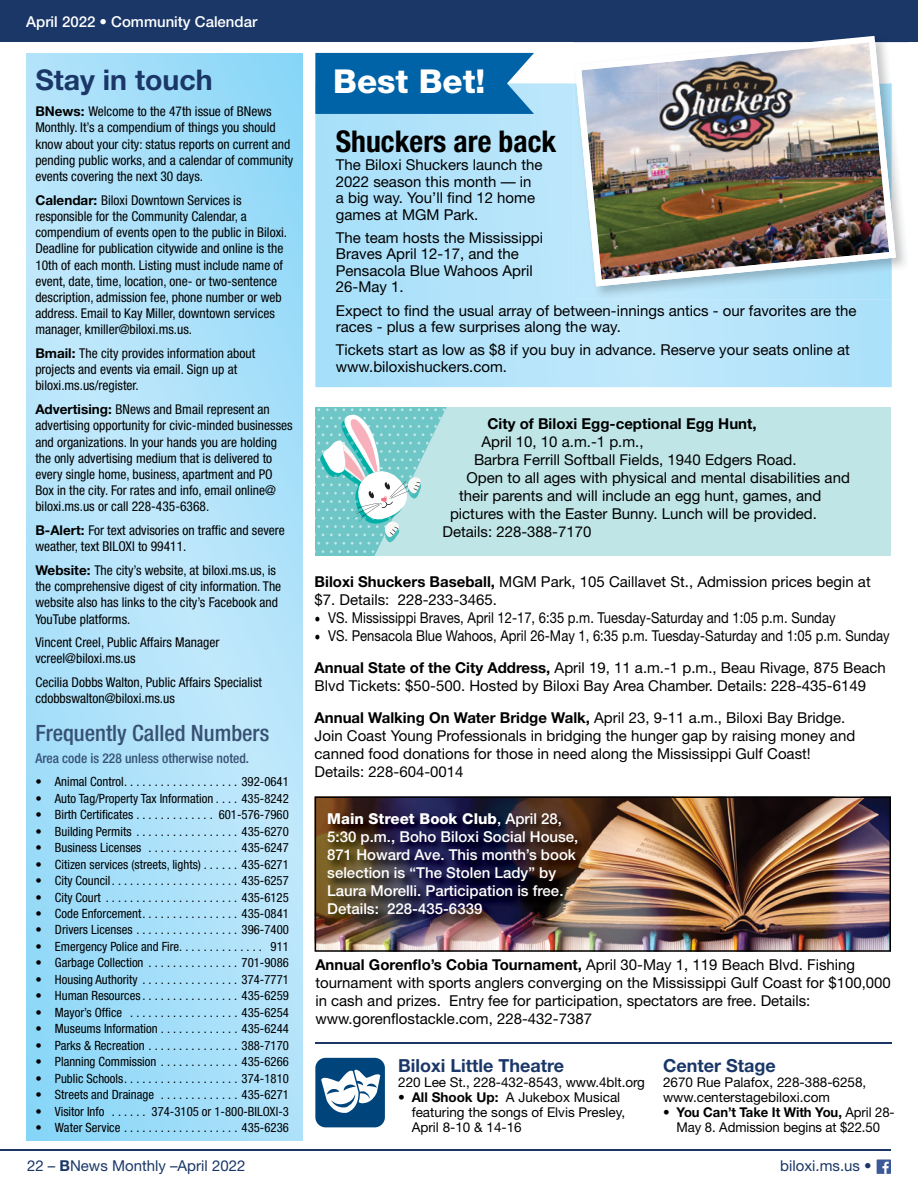
<style>
.page{position:relative;width:918px;height:1188px;background:#fff}
.page>*{position:absolute;margin:0;border:0;box-sizing:border-box;transform-origin:0 0}
.t1{font:800 33px "Helvetica Neue";color:#fff}
.t2{font:700 condensed 30px "Helvetica Neue";color:#000}
.t3{font:700 28.5px "Helvetica Neue";color:#1a3768}
.t4{font:500 condensed 22.5px "Helvetica Neue";color:#375173}
.t5{font:700 18px "Helvetica Neue";color:#1a3768}
.t6{font:15px/16.5px "Helvetica Neue";color:#000}
.t7{font:500 15px/18px "Helvetica Neue";color:#fff}
.t8{font:15px "Helvetica Neue";color:#000;scale:.87 1}
.t9{font:15px "Helvetica Neue";color:#1a3768}
.t10{font:700 15px "Helvetica Neue";color:#000}
.t11{font:condensed 13.5px/16.2px "Helvetica Neue";color:#000}
.t12{font:13.5px/15px "Helvetica Neue";color:#000}
.t13{font:500 condensed 13.5px "Helvetica Neue";color:#375173}
.t14{font:condensed 12.75px "Helvetica Neue";color:#000}
.s1{font-weight:700;font-stretch:normal}
.s2{font-weight:700}
.s3{font-family:"Minion Pro";font-size:18px}
.s4{font-weight:800}
</style>
<div class="page">
<div style="left:877px;top:1159px;width:14px;height:15px;background:#3d5a98"></div>
<svg style="left:882px;top:1162px;width:7px;height:12px"></svg>
<svg style="left:315px;top:83px;width:577px;height:304px;background:#b3e3fa"></svg>
<svg style="left:315px;top:53px;width:219px;height:61px;background:#0d6bac"></svg>
<div style="left:0;top:0;width:918px;height:42px;background:#1a3768"></div>
<svg style="left:27px;top:53px;width:275px;height:1087px;background:#ace1f9"></svg>
<hr style="left:315px;top:1042px;width:577px;height:2px;background:#1a3768">
<img style="left:315px;top:796px;width:576px;height:156px">
<img style="left:325px;top:811px;width:265px;height:115px">
<div style="left:315px;top:1058px;width:70px;height:69px;background:#00447c;border-radius:10px"></div>
<svg style="left:321px;top:1069px;width:59px;height:44px"></svg>
<img style="left:573px;top:35px;width:336px;height:233px">
<img style="left:573px;top:83px;width:319px;height:216px">
<img style="left:575px;top:36px;width:321px;height:250px">
<img style="left:658px;top:60px;width:136px;height:93px">
<img style="left:658px;top:60px;width:30px;height:3px">
<div style="left:315px;top:407px;width:576px;height:149px;background:#bfe5e7"></div>
<svg style="left:315px;top:407px;width:132px;height:149px"></svg>
<hr style="left:0;top:1149px;width:891px;height:2px;background:#1a3768">
<p class="t7" style="left:26px;top:12px;width:233px">April 2022 • Community Calendar</p>
<h3 class="t3" style="left:35px;top:62px;width:179px">Stay in touch</h3>
<p class="t11" style="left:35px;top:103px;width:260px"><span class="s1">BNews:</span> Welcome to the 47th issue of BNews Monthly. It’s a compendium of things you should know about your city: status reports on current and pending public works, and a calendar of community events covering the next 30 days.</p>
<p class="t11" style="left:35px;top:192px;width:253px"><span class="s1">Calendar:</span> Biloxi Downtown Services is responsible for the Community Calendar, a compendium of events open to the public in Biloxi.<br>Deadline for publication citywide and online is the 10th of each month. Listing must include name of event, date, time, location, one- or two-sentence description, admission fee, phone number or web address. Email to Kay Miller, downtown services manager, kmiller@biloxi.ms.us.</p>
<p class="t11" style="left:35px;top:345px;width:221px"><span class="s1">Bmail:</span> The city provides information about projects and events via email. Sign up at biloxi.ms.us/register.</p>
<p class="t11" style="left:35px;top:401px;width:259px"><span class="s1">Advertising:</span> BNews and Bmail represent an advertising opportunity for civic-minded businesses and organizations. In your hands you are holding the only advertising medium that is delivered to every single home, business, apartment and PO Box in the city. For rates and info, email online@ biloxi.ms.us or call 228-435-6368.</p>
<p class="t11" style="left:35px;top:522px;width:251px"><span class="s1">B-Alert:</span> For text advisories on traffic and severe weather, text BILOXI to 99411.</p>
<p class="t11" style="left:35px;top:562px;width:247px"><span class="s1">Website:</span> The city’s website, at biloxi.ms.us, is the comprehensive digest of city information. The website also has links to the city’s Facebook and YouTube platforms.</p>
<p class="t11" style="left:35px;top:634px;width:186px">Vincent Creel, Public Affairs Manager vcreel@biloxi.ms.us</p>
<p class="t11" style="left:35px;top:674px;width:228px">Cecilia Dobbs Walton, Public Affairs Specialist cdobbswalton@biloxi.ms.us</p>
<h3 class="t4" style="left:35px;top:720px;width:235px">Frequently Called Numbers</h3>
<p class="t13" style="left:35px;top:751px;width:215px">Area code is 228 unless otherwise noted.</p>
<p class="t14" style="left:35px;top:774px;width:255px">• Animal Control. . . . . . . . . . . . . . . . . . . 392-0641</p>
<p class="t14" style="left:35px;top:791px;width:255px">• Auto Tag/Property Tax Information . . . . 435-8242</p>
<p class="t14" style="left:35px;top:807px;width:255px">• Birth Certificates . . . . . . . . . . . . . 601-576-7960</p>
<p class="t14" style="left:35px;top:824px;width:255px">• Building Permits . . . . . . . . . . . . . . . . . 435-6270</p>
<p class="t14" style="left:35px;top:840px;width:255px">• Business Licenses . . . . . . . . . . . . . . . 435-6247</p>
<p class="t14" style="left:35px;top:857px;width:255px">• Citizen services (streets, lights) . . . . . . 435-6271</p>
<p class="t14" style="left:35px;top:873px;width:255px">• City Council. . . . . . . . . . . . . . . . . . . . . 435-6257</p>
<p class="t14" style="left:35px;top:890px;width:255px">• City Court . . . . . . . . . . . . . . . . . . . . . . 435-6125</p>
<p class="t14" style="left:35px;top:906px;width:255px">• Code Enforcement. . . . . . . . . . . . . . . . 435-0841</p>
<p class="t14" style="left:35px;top:923px;width:255px">• Drivers Licenses . . . . . . . . . . . . . . . . . 396-7400</p>
<p class="t14" style="left:35px;top:939px;width:255px">• Emergency Police and Fire. . . . . . . . . . . . . . 911</p>
<p class="t14" style="left:35px;top:956px;width:255px">• Garbage Collection . . . . . . . . . . . . . . . 701-9086</p>
<p class="t14" style="left:35px;top:972px;width:255px">• Housing Authority . . . . . . . . . . . . . . . . 374-7771</p>
<p class="t14" style="left:35px;top:989px;width:255px">• Human Resources . . . . . . . . . . . . . . . . 435-6259</p>
<p class="t14" style="left:35px;top:1005px;width:255px">• Mayor’s Office . . . . . . . . . . . . . . . . . . 435-6254</p>
<p class="t14" style="left:35px;top:1022px;width:255px">• Museums Information . . . . . . . . . . . . . 435-6244</p>
<p class="t14" style="left:35px;top:1038px;width:255px">• Parks &amp; Recreation . . . . . . . . . . . . . . . 388-7170</p>
<p class="t14" style="left:35px;top:1055px;width:255px">• Planning Commission . . . . . . . . . . . . . 435-6266</p>
<p class="t14" style="left:35px;top:1071px;width:255px">• Public Schools. . . . . . . . . . . . . . . . . . . 374-1810</p>
<p class="t14" style="left:35px;top:1088px;width:255px">• Streets and Drainage . . . . . . . . . . . . . 435-6271</p>
<p class="t14" style="left:35px;top:1104px;width:255px">• Visitor Info . . . . . . 374-3105 or 1-800-BILOXI-3</p>
<p class="t14" style="left:35px;top:1121px;width:255px">• Water Service . . . . . . . . . . . . . . . . . . . 435-6236</p>
<p class="t9" style="left:27px;top:1157px;width:220px">22 – <span class="s2">B</span>News Monthly –April 2022</p>
<h1 class="t1" style="left:333px;top:62px;width:154px">Best Bet!</h1>
<h2 class="t2" style="left:336px;top:123px;width:222px">Shuckers are back</h2>
<p class="t6" style="left:336px;top:156px;width:208px">The Biloxi Shuckers launch the<br>2022 season this month — in a big way. You’ll find 12 home games at MGM Park.</p>
<p class="t6" style="left:336px;top:229px;width:209px">The team hosts the Mississippi<br>Braves April 12-17, and the<br>Pensacola Blue Wahoos April<br>26-May 1.</p>
<p class="t6" style="left:336px;top:302px;width:522px">Expect to find the usual array of between-innings antics - our favorites are the races - plus a few surprises along the way.</p>
<p class="t6" style="left:336px;top:342px;width:515px">Tickets start as low as $8 if you buy in advance. Reserve your seats online at www.biloxishuckers.com.</p>
<p class="t10" style="left:488px;top:415px;width:271px">City of Biloxi Egg-ceptional Egg Hunt,</p>
<p class="t6" style="left:482px;top:433px;width:164px">April 10, 10 a.m.-1 p.m.,</p>
<p class="t6" style="left:474px;top:451px;width:324px">Barbra Ferrill Softball Fields, 1940 Edgers Road.</p>
<p class="t6" style="left:466px;top:469px;width:385px">Open to all ages with physical and mental disabilities and</p>
<p class="t6" style="left:459px;top:487px;width:364px">their parents and will include an egg hunt, games, and</p>
<p class="t6" style="left:450px;top:505px;width:369px">pictures with the Easter Bunny. Lunch will be provided.</p>
<p class="t6" style="left:442px;top:523px;width:150px">Details: 228-388-7170</p>
<p class="t6" style="left:315px;top:573px;width:558px;line-height:18px"><span class="s2">Biloxi Shuckers Baseball,</span> MGM Park, 105 Caillavet St., Admission prices begin at $7. Details: 228-233-3465.</p>
<p class="t8" style="left:315px;top:609px;width:600px"><span class="s3">•</span> VS. Mississippi Braves, April 12-17, 6:35 p.m. Tuesday-Saturday and 1:05 p.m. Sunday</p>
<p class="t8" style="left:315px;top:627px;width:663px"><span class="s3">•</span> VS. Pensacola Blue Wahoos, April 26-May 1, 6:35 p.m. Tuesday-Saturday and 1:05 p.m. Sunday</p>
<p class="t6" style="left:315px;top:658px;width:573px;line-height:18px"><span class="s2">Annual State of the City Address,</span> April 19, 11 a.m.-1 p.m., Beau Rivage, 875 Beach<br>Blvd Tickets: $50-500. Hosted by Biloxi Bay Area Chamber. Details: 228-435-6149</p>
<p class="t6" style="left:315px;top:708px;width:542px;line-height:18px"><span class="s2">Annual Walking On Water Bridge Walk,</span> April 23, 9-11 a.m., Biloxi Bay Bridge.<br>Join Coast Young Professionals in bridging the hunger gap by raising money and canned food donations for those in need along the Mississippi Gulf Coast!<br>Details: 228-604-0014</p>
<p class="t7" style="left:327px;top:809px;width:253px"><span class="s4">Main Street Book Club</span>, April 28,<br>5:30 p.m., Boho Biloxi Social House,<br>871 Howard Ave. This month’s book selection is “The Stolen Lady” by<br>Laura Morelli. Participation is free.<br>Details: 228-435-6339</p>
<p class="t6" style="left:315px;top:956px;width:577px;line-height:18px"><span class="s2">Annual Gorenflo’s Cobia Tournament,</span> April 30-May 1, 119 Beach Blvd. Fishing tournament with sports anglers converging on the Mississippi Gulf Coast for $100,000 in cash and prizes. Entry fee for participation, spectators are free. Details: www.gorenflostackle.com, 228-432-7387</p>
<p class="t5" style="left:398px;top:1054px;width:167px">Biloxi Little Theatre</p>
<p class="t12" style="left:398px;top:1074px;width:248px">220 Lee St., 228-432-8543, www.4blt.org</p>
<p class="t12" style="left:412px;top:1089px;width:215px;text-indent:-14px"><span class="s2">• All Shook Up:</span> A Jukebox Musical featuring the songs of Elvis Presley,<br>April 8-10 &amp; 14-16</p>
<p class="t5" style="left:663px;top:1054px;width:114px">Center Stage</p>
<p class="t12" style="left:663px;top:1074px;width:205px">2670 Rue Palafox, 228-388-6258, www.centerstagebiloxi.com</p>
<p class="t12" style="left:663px;top:1104px;width:233px;text-align:center"><span class="s2">• You Can’t Take It With You,</span> April 28-<br>May 8. Admission begins at $22.50</p>
<p class="t9" style="left:780px;top:1157px;width:93px">biloxi.ms.us •</p>
</div>
